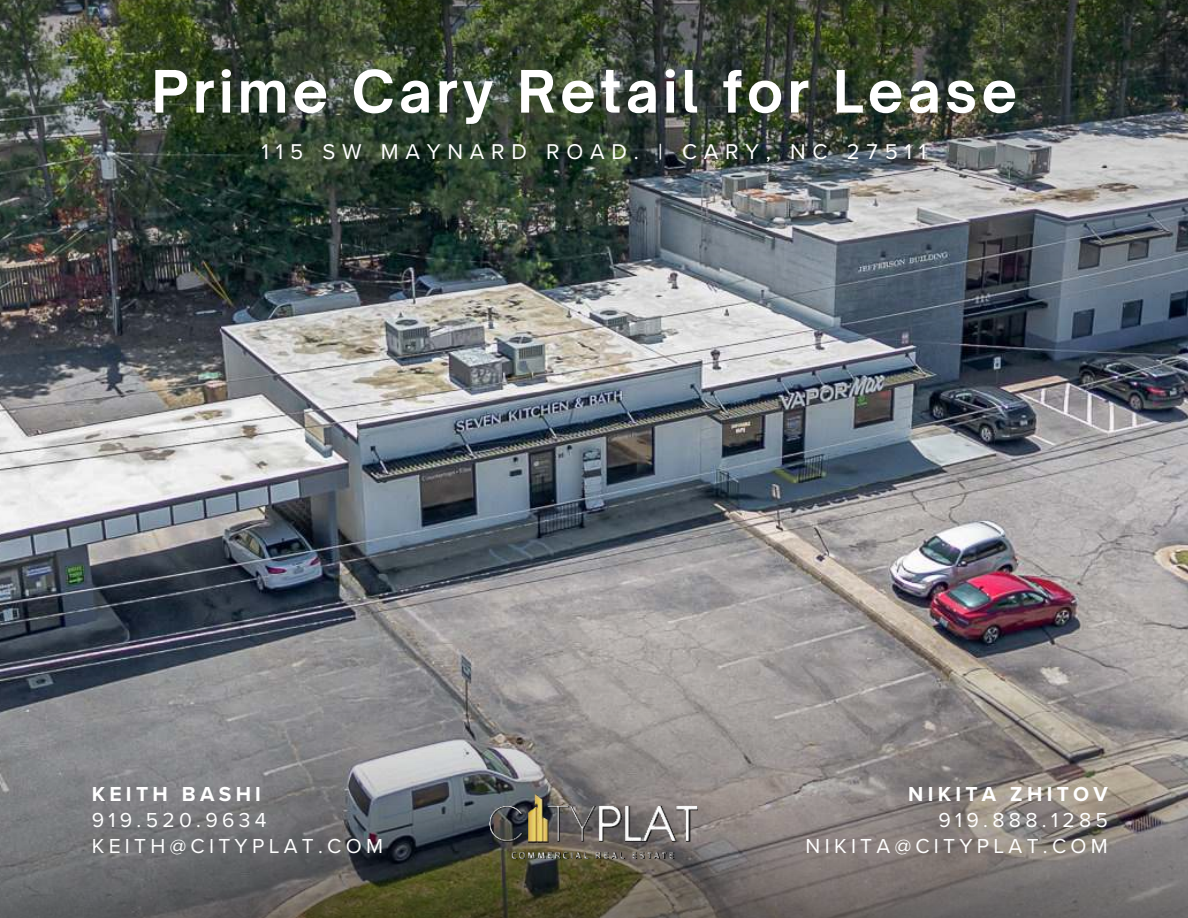
<style>
.page{position:relative;width:1188px;height:918px;background:#fff}
.page>*{position:absolute;margin:0;border:0;box-sizing:border-box;transform-origin:0 0}
.t1{font:700 55.95px "Open Sauce One";letter-spacing:.075em;color:#fff}
.t2{font:22.2px "Proxima Nova";letter-spacing:.305em;color:#fff}
.t3{font:21px/25.8px "Proxima Nova";letter-spacing:.205em;color:#fff}
.t4{font:700 21px "Proxima Nova";letter-spacing:.205em;color:#fff}
</style>
<div class="page">
<img style="left:0;top:459px;width:1188px;height:142px">
<img style="left:0;top:601px;width:1188px;height:317px">
<img style="left:0;top:0;width:1188px;height:459px">
<img style="left:490px;top:793px;width:208px;height:66px">
<h1 class="t1" style="left:152px;top:55px;width:867px">Prime Cary Retail for Lease</h1>
<p class="t2" style="left:262px;top:135px;width:666px">115 SW MAYNARD ROAD. | CARY, NC 27511</p>
<p class="t4" style="left:92px;top:779px;width:171px">KEITH BASHI</p>
<p class="t3" style="left:92px;top:806px;width:293px">919.520.9634<br>KEITH@CITYPLAT.COM</p>
<p class="t4" style="left:908px;top:779px;width:201px">NIKITA ZHITOV</p>
<p class="t3" style="left:806px;top:806px;width:304px;text-align:right">919.888.1285<br>NIKITA@CITYPLAT.COM</p>
</div>
